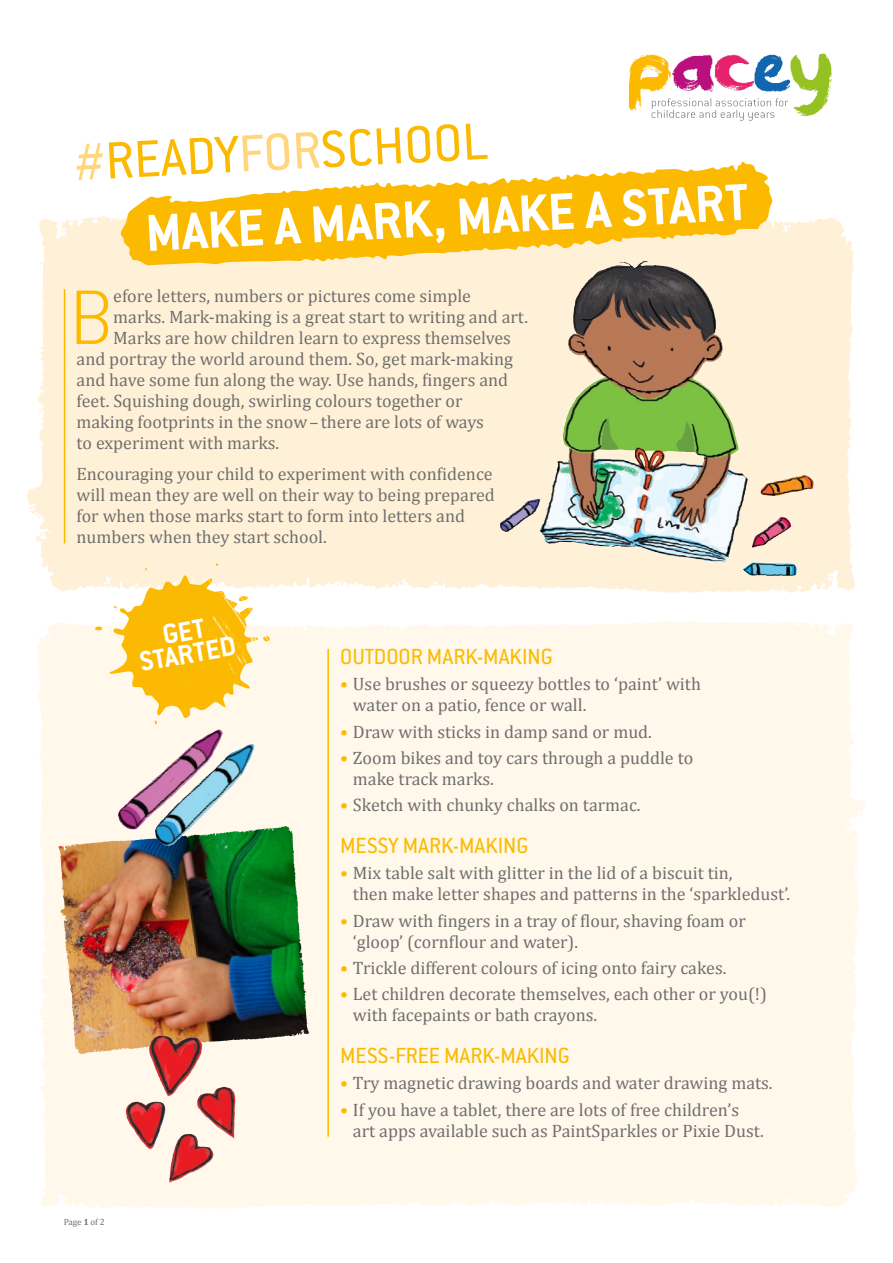
<style>
.page{position:relative;width:893px;height:1263px;background:#fff}
.page>*{position:absolute;margin:0;border:0;box-sizing:border-box;transform-origin:0 0}
.t1{font:200 84.9px "Conduit ITC Std";color:#fbba00}
.t2{font:700 57px "Conduit ITC Std";color:#fff}
.t3{font:57px "Conduit ITC Std";color:#fbba00}
.t4{font:700 30px "Conduit ITC Std";color:#fff}
.t5{font:24px "Conduit ITC Std";color:#fbba00}
.t6{font:18px/21px "Cambria";color:#706f6f}
.t7{font:9px "Cambria";letter-spacing:-.01em;color:#706f6f}
.s1{color:#ffd67c}
.s2{font-weight:700}
.s3{color:#fbba00}
</style>
<div class="page">
<div style="left:37px;top:621px;width:829px;height:587px;background:#fff8eb"></div>
<svg style="left:27px;top:216px;width:828px;height:377px;background:#efe5cb"></svg>
<img style="left:671px;top:54px;width:84px;height:38px">
<img style="left:755px;top:54px;width:36px;height:38px">
<img style="left:628px;top:54px;width:43px;height:62px">
<img style="left:791px;top:53px;width:41px;height:63px">
<svg style="left:652px;top:98px;width:136px;height:23px"></svg>
<hr style="left:327px;top:649px;width:2px;height:488px;background:#fbba00">
<hr style="left:64px;top:289px;width:1px;height:254px;background:#fbba00">
<img style="left:568px;top:265px;width:74px;height:145px">
<img style="left:59px;top:826px;width:250px;height:228px">
<img style="left:245px;top:826px;width:39px;height:6px">
<img style="left:149px;top:1036px;width:21px;height:60px">
<svg style="left:120px;top:162px;width:653px;height:103px;fill:#fbba00"></svg>
<img style="left:110px;top:563px;width:148px;height:155px">
<img style="left:145px;top:730px;width:72px;height:57px">
<svg style="left:163px;top:618px;width:43px;height:26px"></svg>
<svg style="left:220px;top:636px;width:16px;height:21px"></svg>
<h2 class="t3" style="left:72px;top:128px;width:415px;rotate:-3deg"><span class="s1">#</span>READY<span class="s1">FO R</span>SCHOO L</h2>
<h2 class="t2" style="left:144px;top:199px;width:605px;rotate:-3deg">Make a mark, Make a start</h2>
<h1 class="t1" style="left:69px;top:266px;width:45px">B</h1>
<p class="t6" style="left:113px;top:285px;width:359px">efore letters, numbers or pictures come simple</p>
<p class="t6" style="left:113px;top:306px;width:416px">marks. Mark-making is a great start to writing and art.</p>
<p class="t6" style="left:113px;top:327px;width:399px">Marks are how children learn to express themselves</p>
<p class="t6" style="left:77px;top:348px;width:438px">and portray the world around them. So, get mark-making</p>
<p class="t6" style="left:77px;top:369px;width:433px">and have some fun along the way. Use hands, fingers and</p>
<p class="t6" style="left:77px;top:390px;width:388px">feet. Squishing dough, swirling colours together or</p>
<p class="t6" style="left:77px;top:411px;width:409px">making footprints in the snow–there are lots of ways</p>
<p class="t6" style="left:77px;top:432px;width:204px">to experiment with marks.</p>
<p class="t6" style="left:77px;top:464px;width:420px">Encouraging your child to experiment with confidence will mean they are well on their way to being prepared for when those marks start to form into letters and numbers when they start school.</p>
<h3 class="t4" style="left:137px;top:644px;width:17px;rotate:-10deg">STARTE</h3>
<p class="t7" style="left:64px;top:1216px;width:43px">Page <span class="s2">1</span> of 2</p>
<h3 class="t5" style="left:340px;top:642px;width:214px">OUTDOO R MARK-MAKING</h3>
<p class="t6" style="left:353px;top:674px;width:349px;text-indent:-13px"><span class="s3">•</span> Use brushes or squeezy bottles to ‘paint’ with water on a patio, fence or wall.</p>
<p class="t6" style="left:340px;top:721px;width:313px"><span class="s3">•</span> Draw with sticks in damp sand or mud.</p>
<p class="t6" style="left:353px;top:747px;width:342px;text-indent:-13px"><span class="s3">•</span> Zoom bikes and toy cars through a puddle to make track marks.</p>
<p class="t6" style="left:340px;top:794px;width:302px"><span class="s3">•</span> Sketch with chunky chalks on tarmac.</p>
<h3 class="t5" style="left:340px;top:831px;width:190px">MESSY MARK-MAKING</h3>
<p class="t6" style="left:353px;top:863px;width:439px;text-indent:-13px"><span class="s3">•</span> Mix table salt with glitter in the lid of a biscuit tin,<br>then make letter shapes and patterns in the ‘sparkledust’.</p>
<p class="t6" style="left:353px;top:910px;width:394px;text-indent:-13px"><span class="s3">•</span> Draw with fingers in a tray of flour, shaving foam or ‘gloop’ (cornflour and water).</p>
<p class="t6" style="left:340px;top:957px;width:388px"><span class="s3">•</span> Trickle different colours of icing onto fairy cakes.</p>
<p class="t6" style="left:353px;top:983px;width:416px;text-indent:-13px"><span class="s3">•</span> Let children decorate themselves, each other or you(!) with facepaints or bath crayons.</p>
<h3 class="t5" style="left:340px;top:1041px;width:231px">MESS-FREE MARK-MAKING</h3>
<p class="t6" style="left:340px;top:1073px;width:434px"><span class="s3">•</span> Try magnetic drawing boards and water drawing mats.</p>
<p class="t6" style="left:353px;top:1099px;width:412px;text-indent:-13px"><span class="s3">•</span> If you have a tablet, there are lots of free children’s art apps available such as PaintSparkles or Pixie Dust.</p>
</div>
